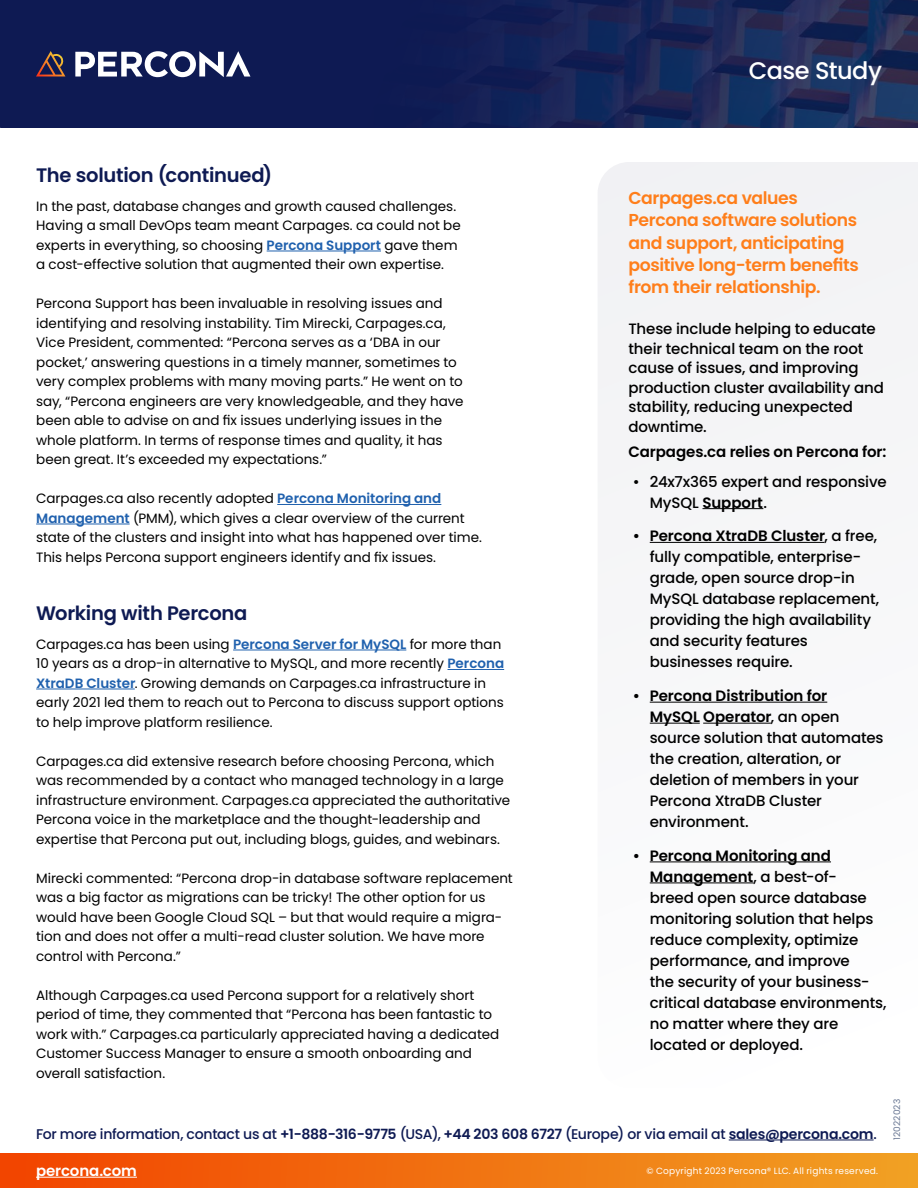
<style>
.page{position:relative;width:918px;height:1188px;background:#fff}
.page>*{position:absolute;margin:0;border:0;box-sizing:border-box;transform-origin:0 0}
.t1{font:500 24px "Poppins";letter-spacing:-.025em;color:#fff}
.t2{font:600 19.5px "Poppins";letter-spacing:-.015em;color:#0e1a53}
.t3{font:600 17.25px/22.5px "Poppins";letter-spacing:-.02em;color:#ff7e1a}
.t4{font:500 15px/21px "Poppins";letter-spacing:-.01em;color:#000}
.t5{font:600 15px "Poppins";letter-spacing:-.005em;color:#000}
.t6{font:600 15px "Poppins";letter-spacing:-.01em;color:#fff}
.t7{font:500 14.1px "Poppins";letter-spacing:-.015em;color:#0e1a53}
.t8{font:13.5px/19.5px "Poppins";color:#000}
.t9{font:9px "Poppins";letter-spacing:.02em;color:#fff}
.t10{font:9px "Poppins";letter-spacing:.015em;color:#697793}
.s1{font-weight:600;color:#2061ae}
.s2{font-weight:600}
</style>
<div class="page">
<div style="left:598px;top:162px;width:320px;height:722px;background:#f6f6f7"></div>
<svg style="left:0;top:0;width:918px;height:128px;background:#142155"></svg>
<svg style="left:36px;top:51px;width:29px;height:25px"></svg>
<svg style="left:75px;top:51px;width:175px;height:26px"></svg>
<hr style="left:267px;top:251px;width:114px;height:1px;background:#2061ae">
<hr style="left:277px;top:504px;width:164px;height:1px;background:#2061ae">
<hr style="left:36px;top:524px;width:94px;height:1px;background:#2061ae">
<hr style="left:233px;top:650px;width:173px;height:1px;background:#2061ae">
<hr style="left:448px;top:669px;width:56px;height:1px;background:#2061ae">
<hr style="left:36px;top:689px;width:99px;height:1px;background:#2061ae">
<hr style="left:703px;top:508px;width:60px;height:1px;background:#000">
<hr style="left:650px;top:542px;width:174px;height:1px;background:#000">
<hr style="left:650px;top:702px;width:177px;height:1px;background:#000">
<hr style="left:650px;top:723px;width:50px;height:1px;background:#000">
<hr style="left:703px;top:723px;width:68px;height:1px;background:#000">
<hr style="left:650px;top:862px;width:181px;height:1px;background:#000">
<hr style="left:650px;top:883px;width:103px;height:1px;background:#000">
<div style="left:0;top:1154px;width:918px;height:34px;background:linear-gradient(to right,#f24401,#f1a123)"></div>
<hr style="left:36px;top:1177px;width:101px;height:1px;background:#fff">
<hr style="left:729px;top:1140px;width:145px;height:1px;background:#0e1a53">
<h2 class="t2" style="left:36px;top:164px;width:238px">The solution (continued)</h2>
<p class="t8" style="left:36px;top:197px;width:426px">In the past, database changes and growth caused challenges.<br>Having a small DevOps team meant Carpages. ca could not be experts in everything, so choosing <span class="s1">Percona Support</span> gave them a cost-effective solution that augmented their own expertise.</p>
<p class="t8" style="left:36px;top:294px;width:429px">Percona Support has been invaluable in resolving issues and identifying and resolving instability. Tim Mirecki, Carpages.ca, Vice President, commented: “Percona serves as a ‘DBA in our pocket,’ answering questions in a timely manner, sometimes to very complex problems with many moving parts.” He went on to say, “Percona engineers are very knowledgeable, and they have been able to advise on and fix issues underlying issues in the whole platform. In terms of response times and quality, it has been great. It’s exceeded my expectations.”</p>
<p class="t8" style="left:36px;top:489px;width:447px">Carpages.ca also recently adopted <span class="s1">Percona Monitoring and Management</span> (PMM), which gives a clear overview of the current state of the clusters and insight into what has happened over time.<br>This helps Percona support engineers identify and fix issues.</p>
<h2 class="t2" style="left:36px;top:602px;width:213px">Working with Percona</h2>
<p class="t8" style="left:36px;top:635px;width:470px">Carpages.ca has been using <span class="s1">Percona Server for MySQL</span> for more than 10 years as a drop-in alternative to MySQL, and more recently <span class="s1">Percona XtraDB Cluster</span>. Growing demands on Carpages.ca infrastructure in early 2021 led them to reach out to Percona to discuss support options to help improve platform resilience.</p>
<p class="t8" style="left:36px;top:752px;width:475px">Carpages.ca did extensive research before choosing Percona, which was recommended by a contact who managed technology in a large infrastructure environment. Carpages.ca appreciated the authoritative Percona voice in the marketplace and the thought-leadership and expertise that Percona put out, including blogs, guides, and webinars.</p>
<p class="t8" style="left:36px;top:869px;width:478px">Mirecki commented: “Percona drop-in database software replacement was a big factor as migrations can be tricky! The other option for us would have been Google Cloud SQL – but that would require a migra&shy;tion and does not offer a multi-read cluster solution. We have more control with Percona.”</p>
<p class="t8" style="left:36px;top:985px;width:465px">Although Carpages.ca used Percona support for a relatively short period of time, they commented that “Percona has been fantastic to work with.” Carpages.ca particularly appreciated having a dedicated Customer Success Manager to ensure a smooth onboarding and overall satisfaction.</p>
<h1 class="t1" style="left:749px;top:56px;width:135px">Case Study</h1>
<p class="t3" style="left:628px;top:186px;width:232px">Carpages.ca values<br>Percona software solutions and support, anticipating positive long-term benefits from their relationship.</p>
<p class="t4" style="left:628px;top:319px;width:257px;line-height:19.5px">These include helping to educate their technical team on the root cause of issues, and improving production cluster availability and stability, reducing unexpected downtime.</p>
<p class="t5" style="left:628px;top:443px;width:260px">Carpages.ca relies on Percona for:</p>
<p class="t4" style="left:650px;top:471px;width:238px;text-indent:-17px">• 24x7x365 expert and responsive<br>MySQL <span class="s2">Support</span>.</p>
<p class="t4" style="left:650px;top:526px;width:231px;text-indent:-17px"><span class="s2">• Percona XtraDB Cluster</span>, a free, fully compatible, enterprise&shy;grade, open source drop-in<br>MySQL database replacement, providing the high availability and security features businesses require.</p>
<p class="t4" style="left:650px;top:685px;width:235px;text-indent:-17px"><span class="s2">• Percona Distribution for<br>MySQL Operator</span>, an open source solution that automates the creation, alteration, or deletion of members in your<br>Percona XtraDB Cluster environment.</p>
<p class="t4" style="left:650px;top:845px;width:238px;text-indent:-17px"><span class="s2">• Percona Monitoring and<br>Management</span>, a best-of-<br>breed open source database monitoring solution that helps reduce complexity, optimize performance, and improve<br>the security of your business&shy;critical database environments, no matter where they are located or deployed.</p>
<p class="t7" style="left:36px;top:1126px;width:842px">For more information, contact us at <span class="s2">+1-888-316-9775</span> (USA), <span class="s2">+44 203 608 6727</span> (Europe) or via email at <span class="s2">sales@percona.com</span>.</p>
<p class="t6" style="left:36px;top:1162px;width:102px">percona.com</p>
<p class="t9" style="left:647px;top:1166px;width:233px">© Copyright 2023 Percona® LLC. All rights reserved.</p>
<p class="t10" style="left:892px;top:1140px;width:43px;rotate:-90deg">12022023</p>
</div>
